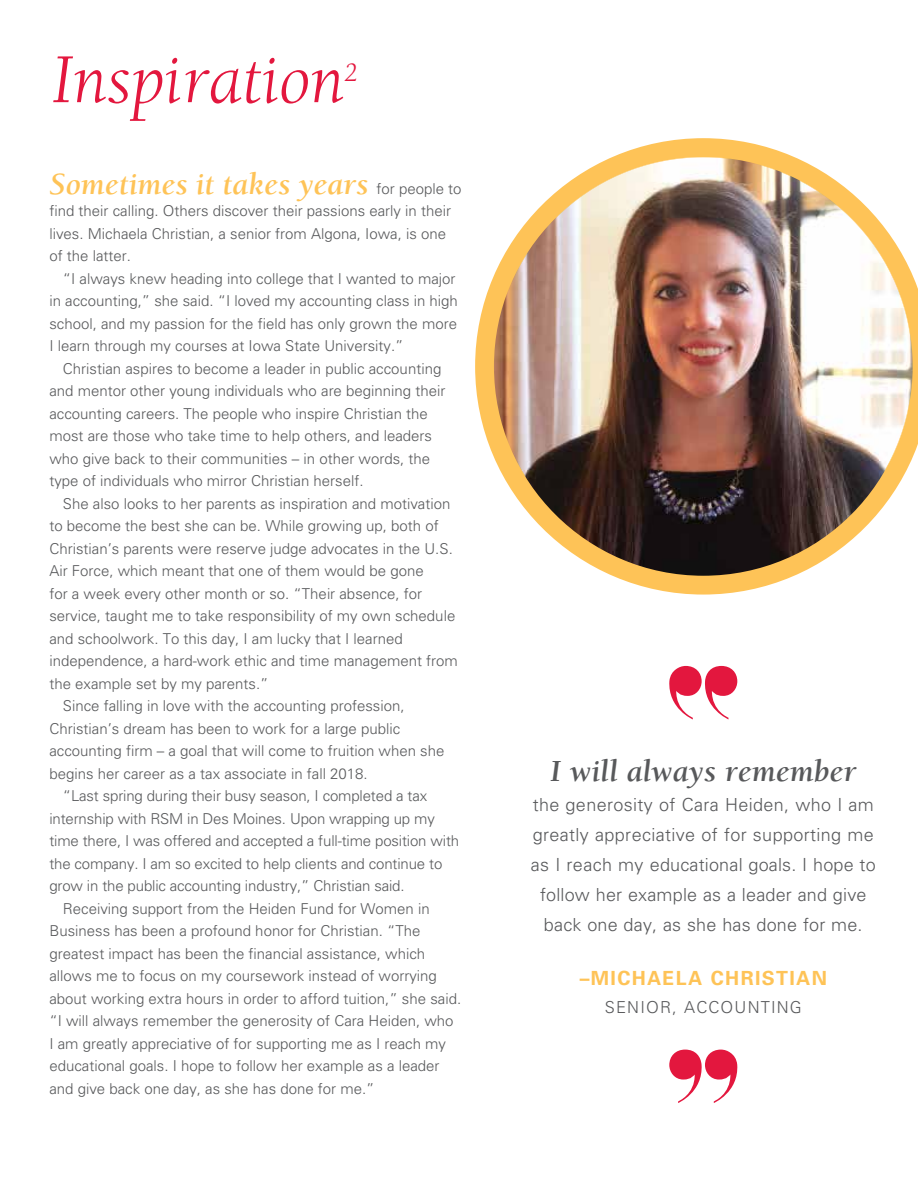
<style>
.page{position:relative;width:918px;height:1188px;background:#fff}
.page>*{position:absolute;margin:0;border:0;box-sizing:border-box;transform-origin:0 0}
.t1{font:italic 72px "Berkeley";color:#e3173e}
.t2{font:italic 700 31.5px "Berkeley";color:#fec357}
.t3{font:italic 700 31.5px "Berkeley";color:#58595b}
.t4{font:italic 27px "Berkeley";color:#e3173e}
.t5{font:700 19.5px "Univers";letter-spacing:.07em;color:#fec357}
.t6{font:300 18px/30px "Univers";letter-spacing:.01em;color:#58595b;text-align:center}
.t7{font:300 16.5px "Univers";letter-spacing:.07em;color:#58595b}
.t8{font:300 15px/22.5px "Univers";color:#58595b}
.s1{font-family:"Univers";font-weight:300;font-style:normal;font-size:15px;color:#58595b}
</style>
<div class="page">
<svg style="left:669px;top:666px;width:68px;height:53px"></svg>
<svg style="left:669px;top:1050px;width:69px;height:53px"></svg>
<svg style="left:475px;top:138px;width:442px;height:457px"></svg>
<hr style="left:917px;top:829px;width:1px;height:359px;background:#dcddde">
<hr style="left:917px;top:0;width:1px;height:598px;background:#e3173e">
<svg style="left:917px;top:0;width:1px;height:242px"></svg>
<img style="left:494px;top:157px;width:419px;height:419px">
<h1 class="t1" style="left:51px;top:43px;width:295px">Inspiration</h1>
<h3 class="t4" style="left:345px;top:59px;width:14px">2</h3>
<h2 class="t2" style="left:49px;top:167px;width:414px">Sometimes it takes years <span class="s1">for people to</span></h2>
<p class="t8" style="left:49px;top:199px;width:403px">find their calling. Others discover their passions early in their lives. Michaela Christian, a senior from Algona, Iowa, is one of the latter.</p>
<p class="t8" style="left:49px;top:267px;width:410px;text-indent:13px">“I always knew heading into college that I wanted to major in accounting,” she said. “I loved my accounting class in high school, and my passion for the field has only grown the more I learn through my courses at Iowa State University.”</p>
<p class="t8" style="left:49px;top:357px;width:397px;text-indent:13px">Christian aspires to become a leader in public accounting and mentor other young individuals who are beginning their accounting careers. The people who inspire Christian the most are those who take time to help others, and leaders who give back to their communities – in other words, the type of individuals who mirror Christian herself.</p>
<p class="t8" style="left:63px;top:492px;width:389px">She also looks to her parents as inspiration and motivation</p>
<p class="t8" style="left:49px;top:514px;width:391px">to become the best she can be. While growing up, both of</p>
<p class="t8" style="left:49px;top:537px;width:405px">Christian’s parents were reserve judge advocates in the U.S.</p>
<p class="t8" style="left:49px;top:559px;width:376px">Air Force, which meant that one of them would be gone</p>
<p class="t8" style="left:49px;top:582px;width:374px">for a week every other month or so. “Their absence, for</p>
<p class="t8" style="left:49px;top:604px;width:407px">service, taught me to take responsibility of my own schedule</p>
<p class="t8" style="left:49px;top:627px;width:355px">and schoolwork. To this day, I am lucky that I learned</p>
<p class="t8" style="left:49px;top:649px;width:410px">independence, a hard-work ethic and time management from</p>
<p class="t8" style="left:49px;top:672px;width:221px">the example set by my parents.”</p>
<p class="t8" style="left:63px;top:694px;width:343px">Since falling in love with the accounting profession,</p>
<p class="t8" style="left:49px;top:717px;width:352px">Christian’s dream has been to work for a large public</p>
<p class="t8" style="left:49px;top:739px;width:397px">accounting firm – a goal that will come to fruition when she</p>
<p class="t8" style="left:49px;top:762px;width:320px">begins her career as a tax associate in fall 2018.</p>
<p class="t8" style="left:63px;top:784px;width:366px">“Last spring during their busy season, I completed a tax</p>
<p class="t8" style="left:49px;top:807px;width:387px">internship with RSM in Des Moines. Upon wrapping up my</p>
<p class="t8" style="left:49px;top:829px;width:411px">time there, I was offered and accepted a full-time position with</p>
<p class="t8" style="left:49px;top:852px;width:394px">the company. I am so excited to help clients and continue to</p>
<p class="t8" style="left:49px;top:874px;width:357px">grow in the public accounting industry,” Christian said.</p>
<p class="t8" style="left:63px;top:897px;width:368px">Receiving support from the Heiden Fund for Women in</p>
<p class="t8" style="left:49px;top:919px;width:372px">Business has been a profound honor for Christian. “The</p>
<p class="t8" style="left:49px;top:942px;width:377px">greatest impact has been the financial assistance, which</p>
<p class="t8" style="left:49px;top:964px;width:389px">allows me to focus on my coursework instead of worrying</p>
<p class="t8" style="left:49px;top:987px;width:413px">about working extra hours in order to afford tuition,” she said.</p>
<p class="t8" style="left:49px;top:1009px;width:406px">“I will always remember the generosity of Cara Heiden, who</p>
<p class="t8" style="left:49px;top:1032px;width:398px">I am greatly appreciative of for supporting me as I reach my</p>
<p class="t8" style="left:49px;top:1054px;width:392px">educational goals. I hope to follow her example as a leader</p>
<p class="t8" style="left:49px;top:1077px;width:327px">and give back one day, as she has done for me.”</p>
<h2 class="t3" style="left:550px;top:754px;width:307px">I will always remember</h2>
<p class="t6" style="left:531px;top:789px;width:346px">the generosity of Cara Heiden, who I am greatly appreciative of for supporting me as I reach my educational goals. I hope to follow her example as a leader and give back one day, as she has done for me.</p>
<h3 class="t5" style="left:580px;top:966px;width:249px">–MICHAELA CHRISTIAN</h3>
<p class="t7" style="left:605px;top:997px;width:199px">SENIOR, ACCOUNTING</p>
</div>
